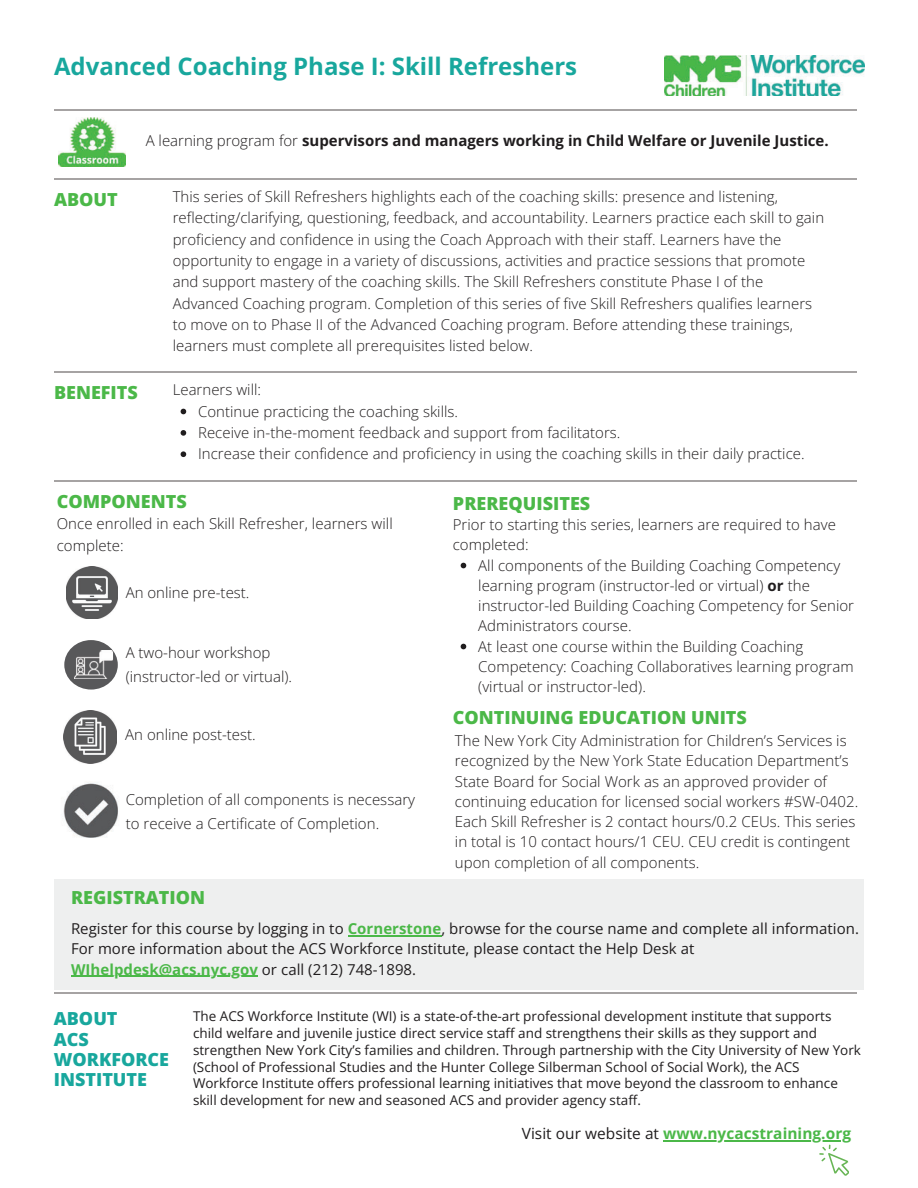
<style>
.page{position:relative;width:918px;height:1188px;background:#fff}
.page>*{position:absolute;margin:0;border:0;box-sizing:border-box;transform-origin:0 0}
.t1{font:700 24px "Open Sans";color:#18a79d}
.t2{font:800 18px "Open Sans";color:#4bb848}
.t3{font:800 18px/20.2px "Open Sans";color:#18a79d}
.t4{font:700 15.45px "Open Sans";letter-spacing:.005em;color:#4bb848}
.t5{font:300 15px/20.2px "Open Sans";letter-spacing:.005em;color:#201d1e}
.t6{font:15px/20.2px "Open Sans";letter-spacing:.005em;color:#201d1e}
.t7{font:700 15px "Open Sans";color:#201d1e}
.t8{font:13.5px/16.8px "Open Sans";color:#201d1e}
.s1{font-weight:300}
.s2{font-weight:700}
.s3{font-weight:700;color:#4bb848}
.s4{font-weight:400;color:#201d1e}
</style>
<div class="page">
<div style="left:54px;top:879px;width:810px;height:111px;background:#eeefef"></div>
<img style="left:63px;top:783px;width:55px;height:55px">
<img style="left:665px;top:56px;width:199px;height:40px">
<svg style="left:819px;top:1145px;width:30px;height:31px"></svg>
<img style="left:59px;top:117px;width:66px;height:50px">
<hr style="left:54px;top:110px;width:803px;height:1px;background:#a6a3a3">
<hr style="left:54px;top:178px;width:803px;height:1px;background:#a6a3a3">
<hr style="left:54px;top:372px;width:803px;height:1px;background:#a6a3a3">
<hr style="left:54px;top:481px;width:803px;height:1px;background:#a6a3a3">
<hr style="left:54px;top:992px;width:803px;height:1px;background:#a6a3a3">
<div style="left:64px;top:640px;width:54px;height:50px;background:#58585a;border-radius:50%"></div>
<svg style="left:112px;top:651px;width:2px;height:29px"></svg>
<img style="left:75px;top:651px;width:37px;height:28px">
<img style="left:64px;top:711px;width:53px;height:52px">
<img style="left:66px;top:567px;width:52px;height:52px">
<hr style="left:348px;top:935px;width:93px;height:1px;background:#4bb848">
<hr style="left:71px;top:976px;width:187px;height:1px;background:#4bb848">
<hr style="left:663px;top:1140px;width:188px;height:1px;background:#4bb848">
<svg style="left:461px;top:563px;width:5px;height:5px"></svg>
<svg style="left:461px;top:644px;width:5px;height:5px"></svg>
<svg style="left:181px;top:409px;width:5px;height:5px"></svg>
<svg style="left:181px;top:430px;width:5px;height:6px"></svg>
<svg style="left:181px;top:451px;width:5px;height:6px"></svg>
<h1 class="t1" style="left:54px;top:49px;width:525px">Advanced Coaching Phase I: Skill Refreshers</h1>
<p class="t7" style="left:146px;top:130px;width:685px"><span class="s1">A learning program for</span> supervisors and managers working in Child Welfare or Juvenile Justice.</p>
<p class="t2" style="left:54px;top:187px;width:65px">ABOUT</p>
<p class="t2" style="left:54px;top:380px;width:85px">BENEFITS</p>
<p class="t5" style="left:173px;top:186px;width:653px;line-height:21.3px">This series of Skill Refreshers highlights each of the coaching skills: presence and listening, reflecting/clarifying, questioning, feedback, and accountability. Learners practice each skill to gain proficiency and confidence in using the Coach Approach with their staff. Learners have the opportunity to engage in a variety of discussions, activities and practice sessions that promote and support mastery of the coaching skills. The Skill Refreshers constitute Phase I of the Advanced Coaching program. Completion of this series of five Skill Refreshers qualifies learners to move on to Phase II of the Advanced Coaching program. Before attending these trainings, learners must complete all prerequisites listed below.</p>
<p class="t5" style="left:198px;top:379px;width:608px;line-height:21.5px;text-indent:-25px">Learners will:<br>Continue practicing the coaching skills.<br>Receive in-the-moment feedback and support from facilitators.<br>Increase their confidence and proficiency in using the coaching skills in their daily practice.</p>
<p class="t2" style="left:57px;top:489px;width:132px">COMPONENTS</p>
<p class="t5" style="left:57px;top:512px;width:337px;line-height:22.5px">Once enrolled in each Skill Refresher, learners will complete:</p>
<p class="t5" style="left:126px;top:582px;width:125px">An online pre-test.</p>
<p class="t5" style="left:126px;top:640px;width:168px;line-height:23.7px">A two-hour workshop (instructor-led or virtual).</p>
<p class="t5" style="left:125px;top:724px;width:132px">An online post-test.</p>
<p class="t5" style="left:126px;top:787px;width:291px;line-height:23.7px">Completion of all components is necessary to receive a Certificate of Completion.</p>
<p class="t2" style="left:71px;top:885px;width:136px">REGISTRATION</p>
<p class="t2" style="left:453px;top:490px;width:139px">PREREQUISITES</p>
<p class="t5" style="left:453px;top:514px;width:385px">Prior to starting this series, learners are required to have completed:</p>
<p class="t5" style="left:478px;top:555px;width:377px">All components of the Building Coaching Competency learning program (instructor-led or virtual) <span class="s2">or</span> the instructor-led Building Coaching Competency for Senior Administrators course.<br>At least one course within the Building Coaching Competency: Coaching Collaboratives learning program (virtual or instructor-led).</p>
<p class="t2" style="left:453px;top:705px;width:296px">CONTINUING EDUCATION UNITS</p>
<p class="t5" style="left:455px;top:730px;width:405px">The New York City Administration for Children’s Services is recognized by the New York State Education Department’s State Board for Social Work as an approved provider of continuing education for licensed social workers #SW-0402.<br>Each Skill Refresher is 2 contact hours/0.2 CEUs. This series in total is 10 contact hours/1 CEU. CEU credit is contingent upon completion of all components.</p>
<p class="t6" style="left:71px;top:918px;width:789px">Register for this course by logging in to <span class="s3">Cornerstone</span>, browse for the course name and complete all information.<br>For more information about the ACS Workforce Institute, please contact the Help Desk at<br><span class="s3">WIhelpdesk@acs.nyc.gov</span> or call (212) 748-1898.</p>
<p class="t3" style="left:54px;top:1008px;width:117px">ABOUT<br>ACS<br>WORKFORCE<br>INSTITUTE</p>
<p class="t8" style="left:193px;top:1007px;width:669px">The ACS Workforce Institute (WI) is a state-of-the-art professional development institute that supports child welfare and juvenile justice direct service staff and strengthens their skills as they support and strengthen New York City’s families and children. Through partnership with the City University of New York (School of Professional Studies and the Hunter College Silberman School of Social Work), the ACS Workforce Institute offers professional learning initiatives that move beyond the classroom to enhance skill development for new and seasoned ACS and provider agency staff.</p>
<p class="t4" style="left:522px;top:1122px;width:331px"><span class="s4">Visit our website at</span> www.nycacstraining.org</p>
</div>
